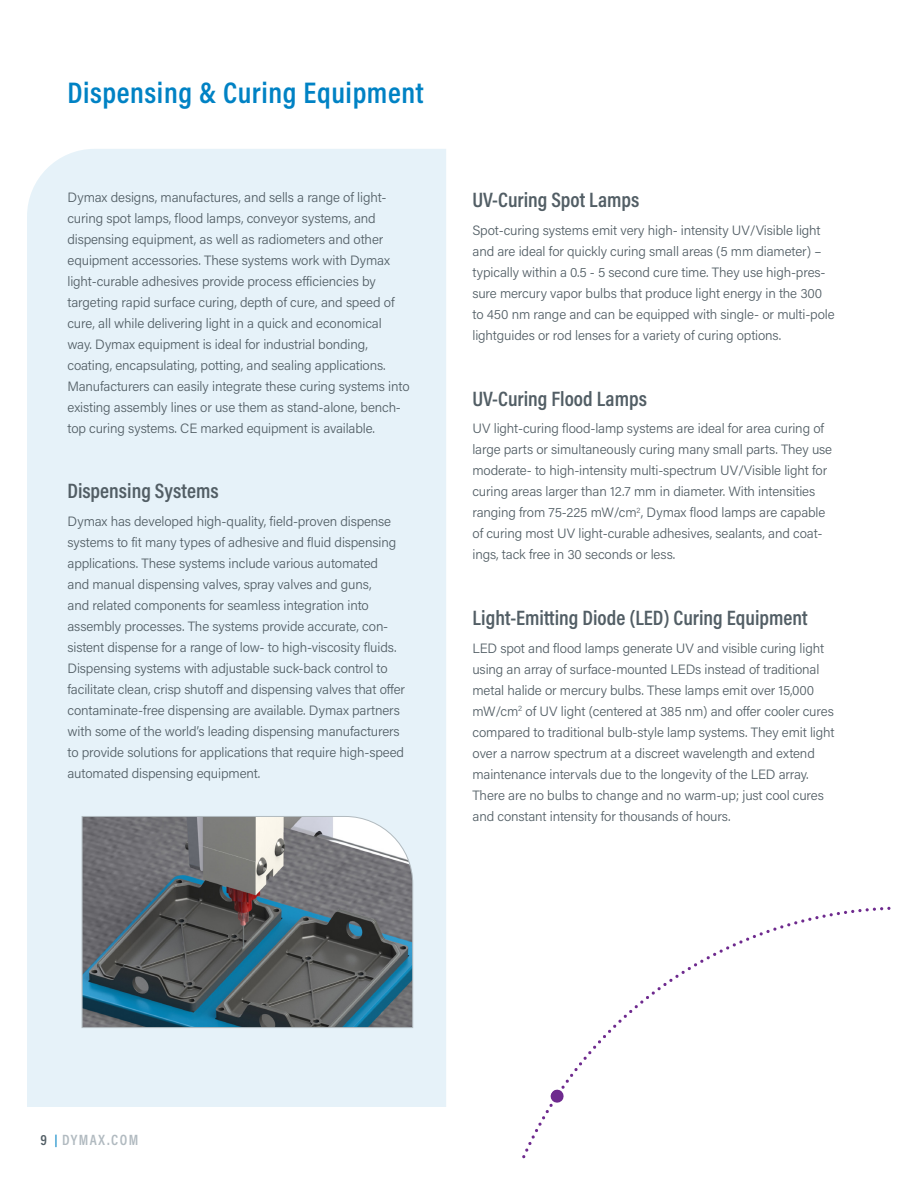
<style>
.page{position:relative;width:918px;height:1188px;background:#fff}
.page>*{position:absolute;margin:0;border:0;box-sizing:border-box;transform-origin:0 0}
.t1{font:600 30px "Acumin Pro Cond";letter-spacing:.02em;color:#0082c4}
.t2{font:600 21px "Acumin Pro Cond";color:#525e65}
.t3{font:600 15px "Acumin Pro Cond";letter-spacing:.1em;color:#b1bac0}
.t4{font:300 13.5px/21px "Acumin Pro";letter-spacing:-.01em;color:#525e65}
.s1{color:#525e65}
.s2{font-size:12px;color:#0082c4}
</style>
<div class="page">
<div style="left:27px;top:149px;width:419px;height:958px;background:#e6f2f9"></div>
<svg style="left:81px;top:816px;width:332px;height:212px;background:#657076"></svg>
<svg style="left:522px;top:907px;width:369px;height:251px"></svg>
<h1 class="t1" style="left:68px;top:73px;width:358px">Dispensing &amp; Curing Equipment</h1>
<p class="t4" style="left:68px;top:186px;width:344px">Dymax designs, manufactures, and sells a range of light&shy;curing spot lamps, flood lamps, conveyor systems, and dispensing equipment, as well as radiometers and other equipment accessories. These systems work with Dymax light-curable adhesives provide process efficiencies by targeting rapid surface curing, depth of cure, and speed of cure, all while delivering light in a quick and economical<br>way. Dymax equipment is ideal for industrial bonding, coating, encapsulating, potting, and sealing applications.<br>Manufacturers can easily integrate these curing systems into existing assembly lines or use them as stand-alone, bench&shy;top curing systems. CE marked equipment is available.</p>
<h2 class="t2" style="left:68px;top:477px;width:153px">Dispensing Systems</h2>
<p class="t4" style="left:68px;top:510px;width:339px">Dymax has developed high-quality, field-proven dispense systems to fit many types of adhesive and fluid dispensing applications. These systems include various automated<br>and manual dispensing valves, spray valves and guns,<br>and related components for seamless integration into assembly processes. The systems provide accurate, con&shy;sistent dispense for a range of low- to high-viscosity fluids.<br>Dispensing systems with adjustable suck-back control to facilitate clean, crisp shutoff and dispensing valves that offer contaminate-free dispensing are available. Dymax partners with some of the world’s leading dispensing manufacturers to provide solutions for applications that require high-speed automated dispensing equipment.</p>
<h2 class="t2" style="left:472px;top:186px;width:169px">UV-Curing Spot Lamps</h2>
<p class="t4" style="left:472px;top:219px;width:364px">Spot-curing systems emit very high- intensity UV/Visible light and are ideal for quickly curing small areas (5 mm diameter) – typically within a 0.5 - 5 second cure time. They use high-pres&shy;sure mercury vapor bulbs that produce light energy in the 300 to 450 nm range and can be equipped with single- or multi-pole lightguides or rod lenses for a variety of curing options.</p>
<h2 class="t2" style="left:472px;top:385px;width:176px">UV-Curing Flood Lamps</h2>
<p class="t4" style="left:472px;top:418px;width:361px">UV light-curing flood-lamp systems are ideal for area curing of large parts or simultaneously curing many small parts. They use moderate- to high-intensity multi-spectrum UV/Visible light for curing areas larger than 12.7 mm in diameter. With intensities ranging from 75-225 mW/cm<sup>2</sup>, Dymax flood lamps are capable of curing most UV light-curable adhesives, sealants, and coat&shy;ings, tack free in 30 seconds or less.</p>
<h2 class="t2" style="left:472px;top:604px;width:337px">Light-Emitting Diode (LED) Curing Equipment</h2>
<p class="t4" style="left:472px;top:637px;width:364px">LED spot and flood lamps generate UV and visible curing light using an array of surface-mounted LEDs instead of traditional metal halide or mercury bulbs. These lamps emit over 15,000 mW/cm<sup>2</sup> of UV light (centered at 385 nm) and offer cooler cures compared to traditional bulb-style lamp systems. They emit light over a narrow spectrum at a discreet wavelength and extend maintenance intervals due to the longevity of the LED array.<br>There are no bulbs to change and no warm-up; just cool cures and constant intensity for thousands of hours.</p>
<p class="t3" style="left:40px;top:1130px;width:99px"><span class="s1">9</span> <span class="s2">|</span> DYMAX.COM</p>
</div>
